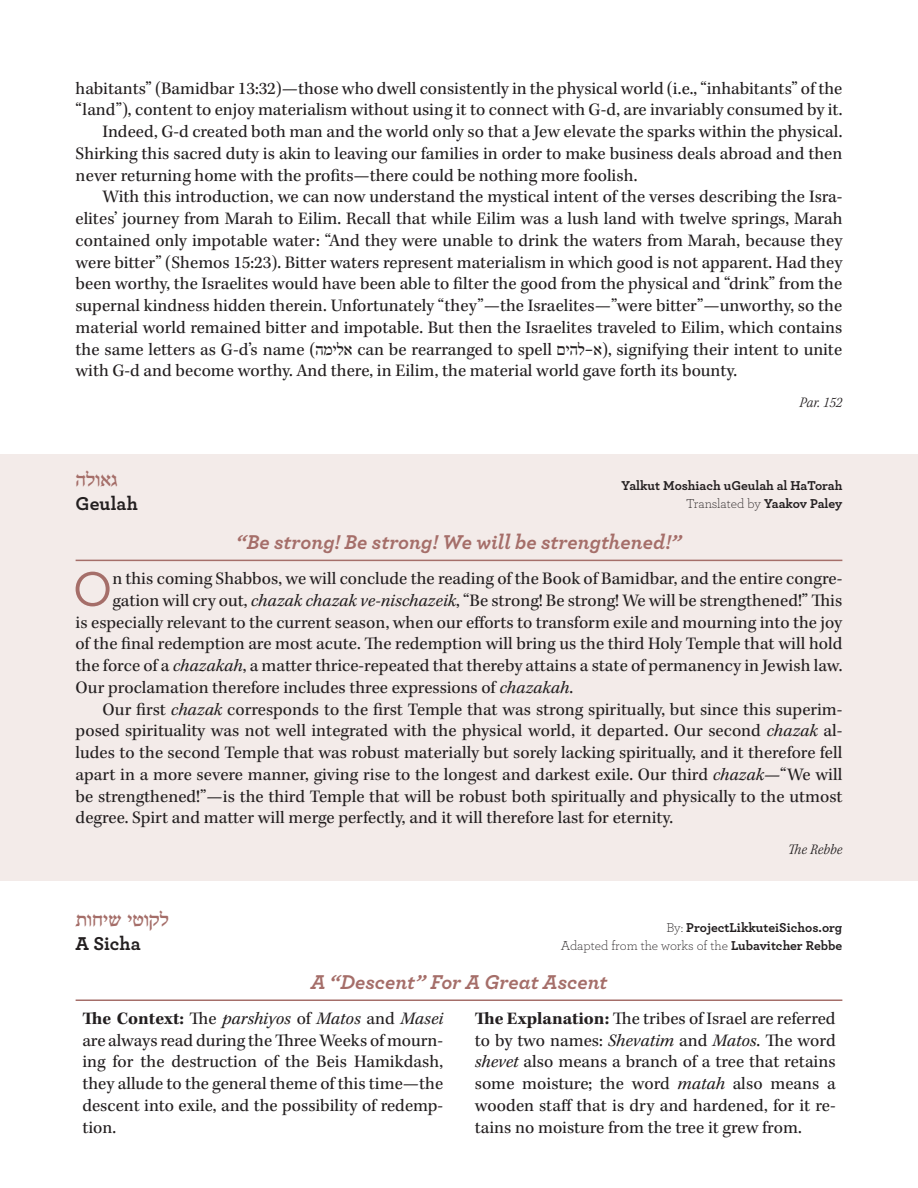
<style>
.page{position:relative;width:918px;height:1188px;background:#fff}
.page>*{position:absolute;margin:0;border:0;box-sizing:border-box;transform-origin:0 0}
.Chayus_Main_First{font:500 51px "Archer";color:#a56e69}
.Chayus_Heading{font:italic 700 21px "Archer";color:#a56e69}
.Chayus_Heb_Sec_Title{font:21px "Fb Poetika";color:#a56e69}
.Chayus_Eng_Sec_Title{font:700 19.5px "Archer";color:#231f20}
.Chayus_Main_Text{font:18px/21.8px "Kepler Std";color:#231f20;text-align:justify}
.Chayus_Main_First-2{font:18px/21.8px "Kepler Std";color:#231f20}
.Chayus_source{font:15px "Kepler Std Light Scn It";color:#231f20}
.Chayus_Credits{font:700 13.5px/18px "Archer";color:#231f20;text-align:right}
.s1{font-family:"Fb Livorna"}
.s2{font-weight:300}
.s3{font-style:italic}
.s4{font-weight:700}
</style>
<div class="page">
<hr style="left:76px;top:999px;width:766px;height:2px;background:#a56e69">
<div style="left:0;top:455px;width:918px;height:426px;background:#f3ebe9"></div>
<hr style="left:76px;top:560px;width:766px;height:1px;background:#a56e69">
<p class="Chayus_Main_First-2" style="left:76px;top:78px;width:768px">habitants” (Bamidbar 13:32)—those who dwell consistently in the physical world (i.e., “inhabitants” of the “land”), content to enjoy materialism without using it to connect with G-d, are invariably consumed by it.</p>
<p class="Chayus_Main_Text" style="left:76px;top:121px;width:768px;text-indent:27px">Indeed, G-d created both man and the world only so that a Jew elevate the sparks within the physical.<br>Shirking this sacred duty is akin to leaving our families in order to make business deals abroad and then never returning home with the profits—there could be nothing more foolish.</p>
<p class="Chayus_Main_Text" style="left:76px;top:187px;width:768px;text-indent:27px">With this introduction, we can now understand the mystical intent of the verses describing the Isra&shy;elites’ journey from Marah to Eilim. Recall that while Eilim was a lush land with twelve springs, Marah contained only impotable water: “And they were unable to drink the waters from Marah, because they were bitter” (Shemos 15:23). Bitter waters represent materialism in which good is not apparent. Had they been worthy, the Israelites would have been able to filter the good from the physical and “drink” from the supernal kindness hidden therein. Unfortunately “they”—the Israelites—”were bitter”—unworthy, so the material world remained bitter and impotable. But then the Israelites traveled to Eilim, which contains the same letters as G-d’s name ( <span class="s1">אל ימה</span> can be rearranged to spell <span class="s1">להים –א</span>(, signifying their intent to unite with G-d and become worthy. And there, in Eilim, the material world gave forth its bounty.</p>
<p class="Chayus_source" style="left:800px;top:394px;width:44px">Par. 152</p>
<p class="Chayus_Heb_Sec_Title" style="left:76px;top:470px;width:44px">גאולה</p>
<p class="Chayus_Eng_Sec_Title" style="left:76px;top:488px;width:64px">Geulah</p>
<p class="Chayus_Credits" style="left:622px;top:476px;width:222px">Yalkut Moshiach uGeulah al HaTorah<br><span class="s2">Translated by</span> Yaakov Paley</p>
<p class="Chayus_Heading" style="left:236px;top:525px;width:447px">“Be strong! Be strong! We will be strengthened!”</p>
<p class="Chayus_Main_First" style="left:73px;top:552px;width:41px">O</p>
<p class="Chayus_Main_First-2" style="left:112px;top:568px;width:731px">n this coming Shabbos, we will conclude the reading of the Book of Bamidbar, and the entire congre-</p>
<p class="Chayus_Main_First-2" style="left:112px;top:590px;width:731px">gation will cry out, <span class="s3">chazak chazak ve-nischazeik</span>, “Be strong! Be strong! We will be strengthened!” This</p>
<p class="Chayus_Main_First-2" style="left:76px;top:612px;width:768px">is especially relevant to the current season, when our efforts to transform exile and mourning into the joy</p>
<p class="Chayus_Main_First-2" style="left:76px;top:634px;width:768px">of the final redemption are most acute. The redemption will bring us the third Holy Temple that will hold</p>
<p class="Chayus_Main_First-2" style="left:76px;top:655px;width:768px">the force of a <span class="s3">chazakah</span>, a matter thrice-repeated that thereby attains a state of permanency in Jewish law.</p>
<p class="Chayus_Main_First-2" style="left:76px;top:677px;width:499px">Our proclamation therefore includes three expressions of <span class="s3">chazakah</span>.</p>
<p class="Chayus_Main_Text" style="left:76px;top:699px;width:768px;text-indent:27px">Our first <span class="s3">chazak</span> corresponds to the first Temple that was strong spiritually, but since this superim&shy;posed spirituality was not well integrated with the physical world, it departed. Our second <span class="s3">chazak</span> al&shy;ludes to the second Temple that was robust materially but sorely lacking spiritually, and it therefore fell apart in a more severe manner, giving rise to the longest and darkest exile. Our third <span class="s3">chazak—</span>“We will be strengthened!”—is the third Temple that will be robust both spiritually and physically to the utmost degree. Spirt and matter will merge perfectly, and it will therefore last for eternity.</p>
<p class="Chayus_source" style="left:788px;top:841px;width:56px">The Rebbe</p>
<p class="Chayus_Heb_Sec_Title" style="left:76px;top:910px;width:95px">שיחות לקוטי</p>
<p class="Chayus_Eng_Sec_Title" style="left:76px;top:928px;width:66px">A Sicha</p>
<p class="Chayus_Credits" style="left:561px;top:918px;width:283px"><span class="s2">By:</span> ProjectLikkuteiSichos.org<br><span class="s2">Adapted from the works of the</span> Lubavitcher Rebbe</p>
<p class="Chayus_Heading" style="left:311px;top:965px;width:298px">A “Descent” For A Great Ascent</p>
<p class="Chayus_Main_Text" style="left:82px;top:1008px;width:362px"><span class="s4">The Context:</span> The <span class="s3">parshiyos</span> of <span class="s3">Matos</span> and <span class="s3">Masei </span>are always read during the Three Weeks of mourn&shy;ing for the destruction of the Beis Hamikdash, they allude to the general theme of this time—the descent into exile, and the possibility of redemp&shy;tion.</p>
<p class="Chayus_Main_Text" style="left:475px;top:1008px;width:362px"><span class="s4">The Explanation:</span> The tribes of Israel are referred to by two names: <span class="s3">Shevatim</span> and <span class="s3">Matos</span>. The word <span class="s3">shevet</span> also means a branch of a tree that retains some moisture; the word <span class="s3">matah</span> also means a wooden staff that is dry and hardened, for it re&shy;tains no moisture from the tree it grew from.</p>
</div>
